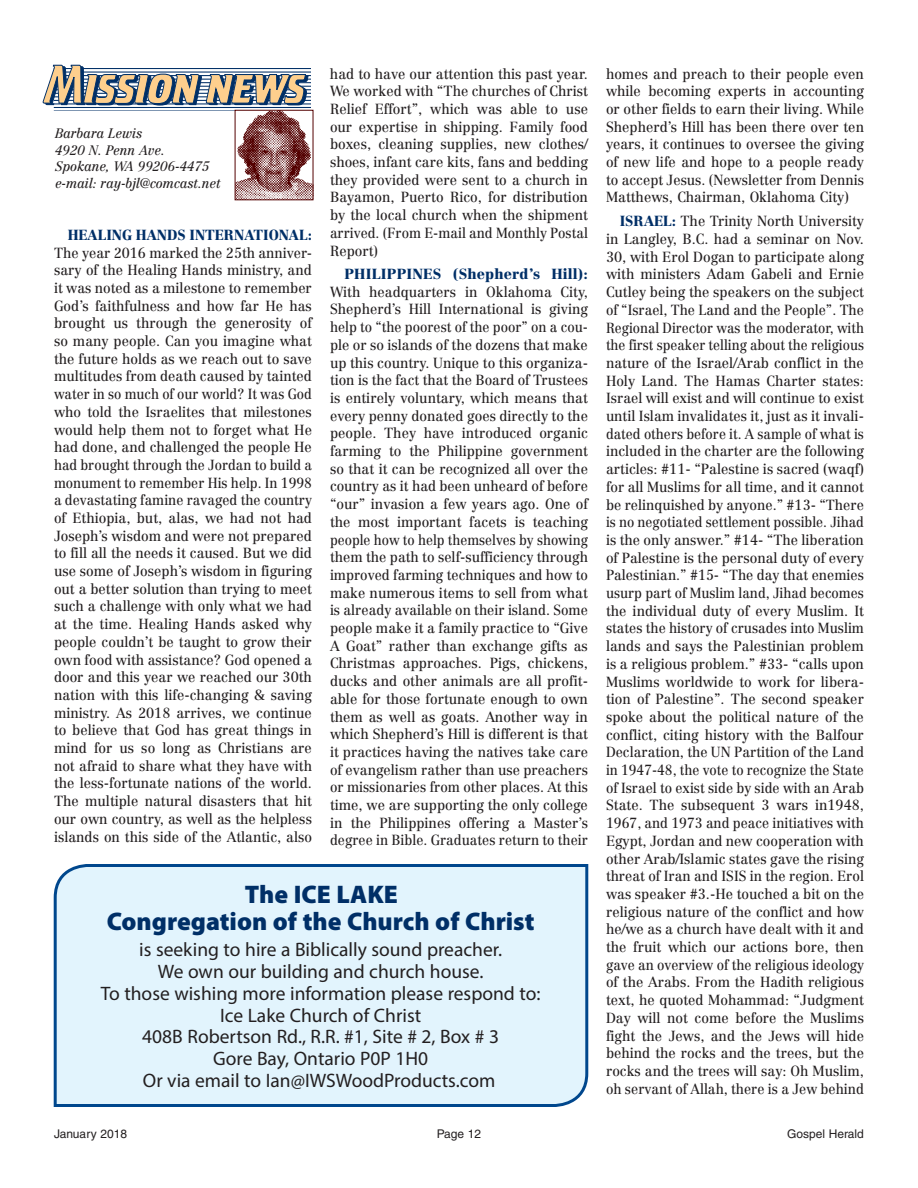
<style>
.page{position:relative;width:918px;height:1188px;background:#fff}
.page>*{position:absolute;margin:0;border:0;box-sizing:border-box;transform-origin:0 0}
.t1{font:900 25.5px/27px "Myriad Pro";color:#002f67;text-align:center}
.t2{font:19.5px/21.8px "Myriad Pro";color:#231f20;text-align:center}
.t3{font:14.4px/17.7px "Centennial";color:#231f20;text-align:justify;scale:.95 1}
.t4{font:14.4px/17.7px "Centennial";color:#231f20;text-align:justify;scale:.94 1}
.t5{font:900 14.4px "Centennial";color:#002f67}
.t6{font:900 14.4px "Centennial";color:#002f67;scale:.95 1}
.t7{font:italic 13.5px/16.5px "Centennial";letter-spacing:-.01em;color:#231f20;scale:.95 1}
.t8{font:12px "Helvetica";color:#231f20}
.s1{font-weight:900;color:#002f67}
</style>
<div class="page">
<div style="left:53px;top:864px;width:536px;height:243px;background:#e2f4fd"></div>
<hr style="left:54px;top:68px;width:257px;height:1px;background:#002f67">
<hr style="left:54px;top:72px;width:257px;height:1px;background:#002f67">
<hr style="left:54px;top:75px;width:257px;height:1px;background:#002f67">
<hr style="left:54px;top:79px;width:257px;height:1px;background:#002f67">
<hr style="left:54px;top:82px;width:257px;height:1px;background:#002f67">
<hr style="left:54px;top:86px;width:257px;height:1px;background:#002f67">
<hr style="left:54px;top:89px;width:257px;height:1px;background:#002f67">
<hr style="left:54px;top:93px;width:257px;height:1px;background:#002f67">
<hr style="left:54px;top:97px;width:257px;height:1px;background:#002f67">
<hr style="left:54px;top:100px;width:257px;height:1px;background:#002f67">
<hr style="left:54px;top:104px;width:257px;height:1px;background:#002f67">
<hr style="left:54px;top:107px;width:257px;height:1px;background:#002f67">
<svg style="left:43px;top:64px;width:266px;height:46px"></svg>
<img style="left:237px;top:112px;width:74px;height:86px">
<p class="t7" style="left:55px;top:125px;width:176px">Barbara Lewis<br>4920 N. Penn Ave.<br>Spokane, WA 99206-4475 e-mail: ray-bjl@comcast.net</p>
<p class="t6" style="left:68px;top:226px;width:259px">HEALING HANDS INTERNATIONAL:</p>
<p class="t4" style="left:54px;top:244px;width:276px">The year 2016 marked the 25th anniver&shy;sary of the Healing Hands ministry, and it was noted as a milestone to remember God’s faithfulness and how far He has brought us through the generosity of so many people. Can you imagine what the future holds as we reach out to save multitudes from death caused by tainted water in so much of our world? It was God who told the Israelites that milestones would help them not to forget what He had done, and challenged the people He had brought through the Jordan to build a monument to remember His help. In 1998 a devastating famine ravaged the country of Ethiopia, but, alas, we had not had Joseph’s wisdom and were not prepared to fill all the needs it caused. But we did use some of Joseph’s wisdom in figuring out a better solution than trying to meet such a challenge with only what we had at the time. Healing Hands asked why people couldn’t be taught to grow their own food with assistance? God opened a door and this year we reached our 30th nation with this life-changing &amp; saving ministry. As 2018 arrives, we continue to believe that God has great things in mind for us so long as Christians are not afraid to share what they have with the less-fortunate nations of the world.<br>The multiple natural disasters that hit our own country, as well as the helpless islands on this side of the Atlantic, also</p>
<p class="t3" style="left:330px;top:65px;width:273px">had to have our attention this past year.<br>We worked with “The churches of Christ Relief Effort”, which was able to use our expertise in shipping. Family food boxes, cleaning supplies, new clothes/ shoes, infant care kits, fans and bedding they provided were sent to a church in Bayamon, Puerto Rico, for distribution by the local church when the shipment arrived. (From E-mail and Monthly Postal Report)</p>
<p class="t5" style="left:344px;top:265px;width:245px">PHILIPPINES (Shepherd’s Hill):</p>
<p class="t3" style="left:330px;top:283px;width:273px">With headquarters in Oklahoma City, Shepherd’s Hill International is giving help to “the poorest of the poor” on a cou&shy;ple or so islands of the dozens that make up this country. Unique to this organiza&shy;tion is the fact that the Board of Trustees is entirely voluntary, which means that every penny donated goes directly to the people. They have introduced organic farming to the Philippine government so that it can be recognized all over the country as it had been unheard of before “our” invasion a few years ago. One of the most important facets is teaching people how to help themselves by showing them the path to self-sufficiency through improved farming techniques and how to make numerous items to sell from what is already available on their island. Some people make it a family practice to “Give A Goat” rather than exchange gifts as Christmas approaches. Pigs, chickens, ducks and other animals are all profit&shy;able for those fortunate enough to own them as well as goats. Another way in which Shepherd’s Hill is different is that it practices having the natives take care of evangelism rather than use preachers or missionaries from other places. At this time, we are supporting the only college in the Philippines offering a Master’s degree in Bible. Graduates return to their</p>
<h1 class="t1" style="left:107px;top:880px;width:429px">The ICE LAKE<br>Congregation of the Church of Christ</h1>
<p class="t2" style="left:101px;top:939px;width:441px">is seeking to hire a Biblically sound preacher.<br>We own our building and church house.<br>To those wishing more information please respond to:<br>Ice Lake Church of Christ<br>408B Robertson Rd., R.R. #1, Site # 2, Box # 3<br>Gore Bay, Ontario P0P 1H0<br>Or via email to Ian@IWSWoodProducts.com</p>
<p class="t3" style="left:606px;top:65px;width:273px">homes and preach to their people even while becoming experts in accounting or other fields to earn their living. While Shepherd’s Hill has been there over ten years, it continues to oversee the giving of new life and hope to a people ready to accept Jesus. (Newsletter from Dennis Matthews, Chairman, Oklahoma City)</p>
<p class="t3" style="left:606px;top:212px;width:273px;text-indent:14px"><span class="s1">ISRAEL:</span> The Trinity North University in Langley, B.C. had a seminar on Nov.<br>30, with Erol Dogan to participate along with ministers Adam Gabeli and Ernie Cutley being the speakers on the subject of “Israel, The Land and the People”. The Regional Director was the moderator, with the first speaker telling about the religious nature of the Israel/Arab conflict in the Holy Land. The Hamas Charter states:<br>Israel will exist and will continue to exist until Islam invalidates it, just as it invali&shy;dated others before it. A sample of what is included in the charter are the following articles: #11- “Palestine is sacred (waqf) for all Muslims for all time, and it cannot be relinquished by anyone.” #13- “There is no negotiated settlement possible. Jihad is the only answer.” #14- “The liberation of Palestine is the personal duty of every Palestinian.” #15- “The day that enemies usurp part of Muslim land, Jihad becomes the individual duty of every Muslim. It states the history of crusades into Muslim lands and says the Palestinian problem is a religious problem.” #33- “calls upon Muslims worldwide to work for libera&shy;tion of Palestine”. The second speaker spoke about the political nature of the conflict, citing history with the Balfour Declaration, the UN Partition of the Land in 1947-48, the vote to recognize the State of Israel to exist side by side with an Arab State. The subsequent 3 wars in1948, 1967, and 1973 and peace initiatives with Egypt, Jordan and new cooperation with other Arab/Islamic states gave the rising threat of Iran and ISIS in the region. Erol was speaker #3.-He touched a bit on the religious nature of the conflict and how he/we as a church have dealt with it and the fruit which our actions bore, then gave an overview of the religious ideology of the Arabs. From the Hadith religious text, he quoted Mohammad: “Judgment Day will not come before the Muslims fight the Jews, and the Jews will hide behind the rocks and the trees, but the rocks and the trees will say: Oh Muslim, oh servant of Allah, there is a Jew behind</p>
<p class="t8" style="left:54px;top:1127px;width:75px">January 2018</p>
<p class="t8" style="left:437px;top:1127px;width:46px">Page 12</p>
<p class="t8" style="left:787px;top:1127px;width:78px">Gospel Herald</p>
</div>
